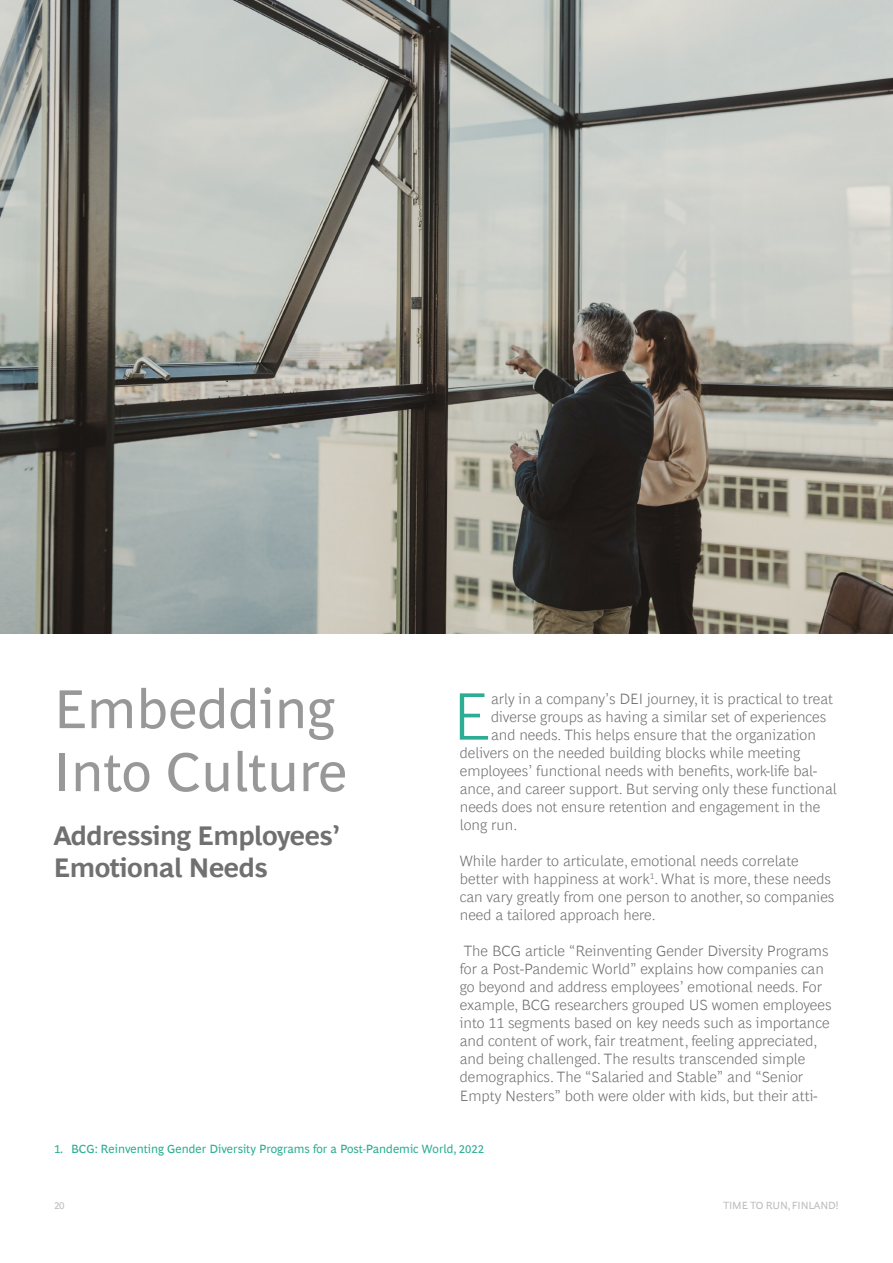
<style>
.page{position:relative;width:893px;height:1263px;background:#fff}
.page>*{position:absolute;margin:0;border:0;box-sizing:border-box;transform-origin:0 0}
.Chapter_start_drop_c{font:300 68.1px "Henderson BCG Sans";color:#2dae94}
.Chapter_-_Title{font:55.5px/63px "Henderson BCG Sans";color:#989898}
.Chapter_-_Subtitle{font:700 27px/32.4px "Henderson BCG Sans";letter-spacing:-.02em;color:#707070}
.Body_Copy{font:300 15px/18px "Henderson BCG Sans";color:#707070}
.Chapter_start_drop_c-2{font:300 15px "Henderson BCG Sans";color:#707070}
.t1{font:12px "Henderson BCG Sans";color:#2dae94}
.t2{font:10.5px "Henderson BCG Sans";letter-spacing:-.02em;color:#c0bebe}
</style>
<div class="page">
<img style="left:0;top:0;width:893px;height:633px">
<p class="Chapter_-_Title" style="left:54px;top:673px;width:295px">Embedding<br>Into Culture</p>
<p class="Chapter_-_Subtitle" style="left:54px;top:817px;width:288px">Addressing Employees’<br>Emotional Needs</p>
<p class="Chapter_start_drop_c" style="left:452px;top:666px;width:40px">E</p>
<p class="Chapter_start_drop_c-2" style="left:491px;top:687px;width:344px">arly in a company’s DEI journey, it is practical to treat</p>
<p class="Chapter_start_drop_c-2" style="left:491px;top:705px;width:337px">diverse groups as having a similar set of experiences</p>
<p class="Chapter_start_drop_c-2" style="left:491px;top:723px;width:326px">and needs. This helps ensure that the organization</p>
<p class="Chapter_start_drop_c-2" style="left:460px;top:741px;width:342px">delivers on the needed building blocks while meeting</p>
<p class="Chapter_start_drop_c-2" style="left:460px;top:760px;width:359px">employees’ functional needs with benefits, work-life bal-</p>
<p class="Chapter_start_drop_c-2" style="left:460px;top:778px;width:378px">ance, and career support. But serving only these functional</p>
<p class="Chapter_start_drop_c-2" style="left:460px;top:796px;width:362px">needs does not ensure retention and engagement in the</p>
<p class="Chapter_start_drop_c-2" style="left:460px;top:814px;width:59px">long run.</p>
<p class="Body_Copy" style="left:460px;top:850px;width:376px">While harder to articulate, emotional needs correlate better with happiness at work<sup>1</sup>. What is more, these needs can vary greatly from one person to another, so companies need a tailored approach here.</p>
<p class="Body_Copy" style="left:460px;top:941px;width:373px">The BCG article “Reinventing Gender Diversity Programs for a Post-Pandemic World” explains how companies can go beyond and address employees’ emotional needs. For example, BCG researchers grouped US women employees into 11 segments based on key needs such as importance and content of work, fair treatment, feeling appreciated, and being challenged. The results transcended simple demographics. The “Salaried and Stable” and “Senior Empty Nesters” both were older with kids, but their atti-</p>
<p class="t1" style="left:54px;top:1140px;width:431px">1. BCG: Reinventing Gender Diversity Programs for a Post-Pandemic World, 2022</p>
<p class="t2" style="left:54px;top:1198px;width:12px">20</p>
<p class="t2" style="left:723px;top:1198px;width:117px">TIME TO RUN, FINLAND!</p>
</div>
